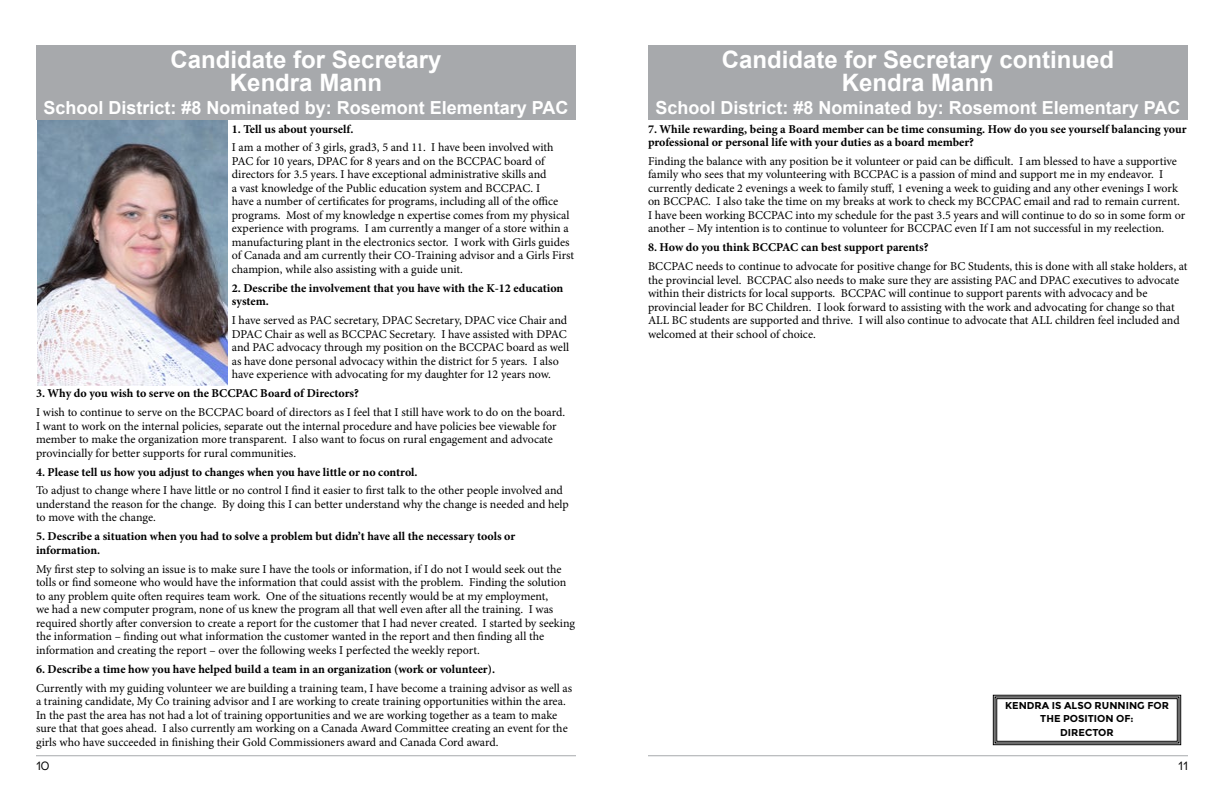
<style>
.page{position:relative;width:1224px;height:792px;background:#fff}
.page>*{position:absolute;margin:0;border:0;box-sizing:border-box;transform-origin:0 0}
.t1{font:700 24px/23.4px "Arial";color:#fff;text-align:center}
.t2{font:700 18px "Arial";color:#fff}
.t3{font:12px/13.5px "Minion Pro";letter-spacing:-.005em;color:#000}
.t4{font:700 12px/13.5px "Minion Pro";color:#000}
.t5{font:12px "Novecentowide";color:#000}
.t6{font:700 10px/13.5px "Montserrat";color:#000;text-align:center}
</style>
<div class="page">
<hr style="left:36px;top:756px;width:540px;height:1px;background:#a7a9ac">
<hr style="left:648px;top:756px;width:540px;height:1px;background:#a7a9ac">
<img style="left:38px;top:120px;width:189px;height:266px">
<div style="left:36px;top:45px;width:540px;height:75px;background:#a7a9ac"></div>
<div style="left:648px;top:45px;width:540px;height:75px;background:#a7a9ac"></div>
<svg style="left:993px;top:695px;width:188px;height:50px"></svg>
<div style="left:996px;top:698px;width:182px;height:44px;border:1px solid #000"></div>
<h1 class="t1" style="left:171px;top:48px;width:272px">Candidate for Secretary<br>Kendra Mann</h1>
<h2 class="t2" style="left:44px;top:96px;width:526px">School District: #8 Nominated by: Rosemont Elementary PAC</h2>
<p class="t4" style="left:232px;top:122px;width:123px">1. Tell us about yourself.</p>
<p class="t3" style="left:232px;top:141px;width:344px">I am a mother of 3 girls, grad3, 5 and 11. I have been involved with PAC for 10 years, DPAC for 8 years and on the BCCPAC board of directors for 3.5 years. I have exceptional administrative skills and<br>a vast knowledge of the Public education system and BCCPAC. I<br>have a number of certificates for programs, including all of the office programs. Most of my knowledge n expertise comes from my physical experience with programs. I am currently a manger of a store within a manufacturing plant in the electronics sector. I work with Girls guides of Canada and am currently their CO-Training advisor and a Girls First champion, while also assisting with a guide unit.</p>
<p class="t4" style="left:232px;top:281px;width:333px">2. Describe the involvement that you have with the K-12 education system.</p>
<p class="t3" style="left:232px;top:314px;width:339px">I have served as PAC secretary, DPAC Secretary, DPAC vice Chair and DPAC Chair as well as BCCPAC Secretary. I have assisted with DPAC and PAC advocacy through my position on the BCCPAC board as well as have done personal advocacy within the district for 5 years. I also have experience with advocating for my daughter for 12 years now.</p>
<p class="t4" style="left:36px;top:387px;width:324px">3. Why do you wish to serve on the BCCPAC Board of Directors?</p>
<p class="t3" style="left:36px;top:406px;width:531px">I wish to continue to serve on the BCCPAC board of directors as I feel that I still have work to do on the board.<br>I want to work on the internal policies, separate out the internal procedure and have policies bee viewable for member to make the organization more transparent. I also want to focus on rural engagement and advocate provincially for better supports for rural communities.</p>
<p class="t4" style="left:36px;top:465px;width:383px">4. Please tell us how you adjust to changes when you have little or no control.</p>
<p class="t3" style="left:36px;top:484px;width:534px">To adjust to change where I have little or no control I find it easier to first talk to the other people involved and understand the reason for the change. By doing this I can better understand why the change is needed and help to move with the change.</p>
<p class="t4" style="left:36px;top:530px;width:481px">5. Describe a situation when you had to solve a problem but didn’t have all the necessary tools or information.</p>
<p class="t3" style="left:36px;top:562px;width:541px">My first step to solving an issue is to make sure I have the tools or information, if I do not I would seek out the tolls or find someone who would have the information that could assist with the problem. Finding the solution to any problem quite often requires team work. One of the situations recently would be at my employment,<br>we had a new computer program, none of us knew the program all that well even after all the training. I was required shortly after conversion to create a report for the customer that I had never created. I started by seeking the information – finding out what information the customer wanted in the report and then finding all the information and creating the report – over the following weeks I perfected the weekly report.</p>
<p class="t4" style="left:36px;top:662px;width:461px">6. Describe a time how you have helped build a team in an organization (work or volunteer).</p>
<p class="t3" style="left:36px;top:681px;width:538px">Currently with my guiding volunteer we are building a training team, I have become a training advisor as well as a training candidate, My Co training advisor and I are working to create training opportunities within the area.<br>In the past the area has not had a lot of training opportunities and we are working together as a team to make sure that that goes ahead. I also currently am working on a Canada Award Committee creating an event for the girls who have succeeded in finishing their Gold Commissioners award and Canada Cord award.</p>
<h1 class="t1" style="left:722px;top:48px;width:394px">Candidate for Secretary continued<br>Kendra Mann</h1>
<h2 class="t2" style="left:656px;top:96px;width:526px">School District: #8 Nominated by: Rosemont Elementary PAC</h2>
<p class="t4" style="left:648px;top:122px;width:540px">7. While rewarding, being a Board member can be time consuming. How do you see yourself balancing your professional or personal life with your duties as a board member?</p>
<p class="t3" style="left:648px;top:154px;width:539px">Finding the balance with any position be it volunteer or paid can be difficult. I am blessed to have a supportive family who sees that my volunteering with BCCPAC is a passion of mind and support me in my endeavor. I currently dedicate 2 evenings a week to family stuff, 1 evening a week to guiding and any other evenings I work on BCCPAC. I also take the time on my breaks at work to check my BCCPAC email and rad to remain current.<br>I have been working BCCPAC into my schedule for the past 3.5 years and will continue to do so in some form or another – My intention is to continue to volunteer for BCCPAC even If I am not successful in my reelection.</p>
<p class="t4" style="left:648px;top:241px;width:282px">8. How do you think BCCPAC can best support parents?</p>
<p class="t3" style="left:648px;top:260px;width:541px">BCCPAC needs to continue to advocate for positive change for BC Students, this is done with all stake holders, at the provincial level. BCCPAC also needs to make sure they are assisting PAC and DPAC executives to advocate within their districts for local supports. BCCPAC will continue to support parents with advocacy and be provincial leader for BC Children. I look forward to assisting with the work and advocating for change so that ALL BC students are supported and thrive. I will also continue to advocate that ALL children feel included and welcomed at their school of choice.</p>
<p class="t6" style="left:1005px;top:698px;width:165px">KENDRA IS ALSO RUNNING FOR<br>THE POSITION OF:<br>DIRECTOR</p>
<p class="t5" style="left:36px;top:759px;width:15px">10</p>
<p class="t5" style="left:1178px;top:759px;width:11px">11</p>
</div>
